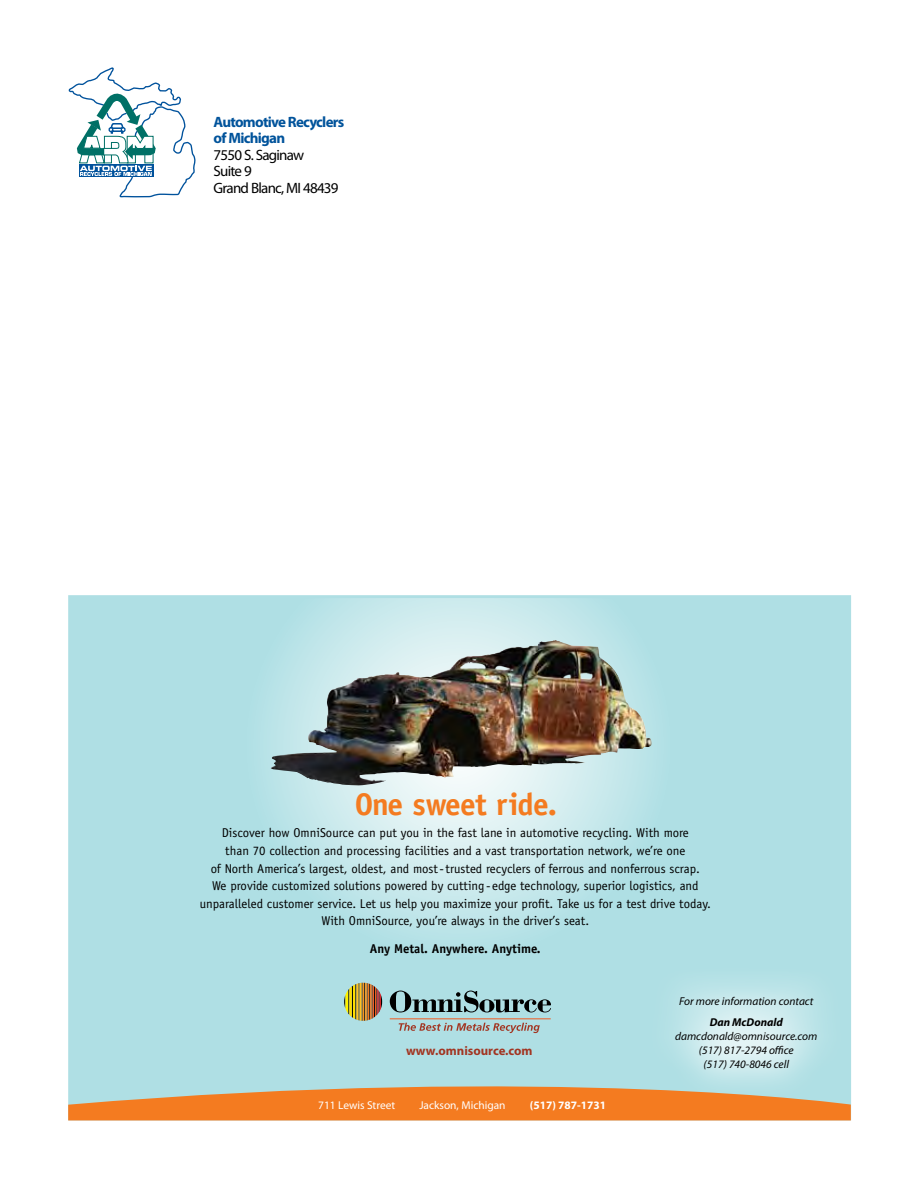
<style>
.page{position:relative;width:918px;height:1188px;background:#fff}
.page>*{position:absolute;margin:0;border:0;box-sizing:border-box;transform-origin:0 0}
.t1{font:700 31.35px "Officina Sans";letter-spacing:-.02em;color:#f47b20}
.t2{font:15px/16.5px "Myriad Pro";letter-spacing:-.05em;color:#000}
.t3{font:700 15px/16.5px "Myriad Pro";letter-spacing:-.05em;color:#00539b}
.t4{font:12.75px/17.5px "Officina Sans";color:#000;text-align:center}
.t5{font:700 12.75px "Officina Sans";color:#000}
.t6{font:700 12.75px "Myriad Pro";color:#a23522}
.t7{font:italic 11.4px/14.2px "Myriad Pro";color:#000;text-align:center}
.t8{font:11.4px "Myriad Pro";color:#fff}
.t9{font:700 11.4px "Myriad Pro";color:#fff}
.t10{font:11.4px "Myriad MM It 700 600";color:#000}
</style>
<div class="page">
<svg style="left:69px;top:67px;width:127px;height:130px"></svg>
<svg style="left:72px;top:599px;width:775px;height:465px;background:#b3dce0"></svg>
<svg style="left:645px;top:965px;width:203px;height:99px;background:#c0e5e9"></svg>
<img style="left:272px;top:640px;width:283px;height:124px">
<svg style="left:68px;top:1064px;width:783px;height:56px;background:#d2ae83"></svg>
<hr style="left:390px;top:1018px;width:161px;height:1px;background:#f15a22">
<svg style="left:344px;top:983px;width:38px;height:38px"></svg>
<svg style="left:390px;top:991px;width:161px;height:21px;background:#739396"></svg>
<svg style="left:399px;top:1023px;width:141px;height:10px"></svg>
<p class="t3" style="left:214px;top:114px;width:132px">Automotive Recyclers of Michigan</p>
<p class="t2" style="left:214px;top:147px;width:127px">7550 S. Saginaw<br>Suite 9<br>Grand Blanc, MI 48439</p>
<h1 class="t1" style="left:355px;top:785px;width:204px">One sweet ride.</h1>
<p class="t4" style="left:200px;top:824px;width:513px">Discover how OmniSource can put you in the fast lane in automotive recycling. With more<br>than 70 collection and processing facilities and a vast transportation network, we’re one<br>of North America’s largest, oldest, and most-trusted recyclers of ferrous and nonferrous scrap.<br>We provide customized solutions powered by cutting-edge technology, superior logistics, and unparalleled customer service. Let us help you maximize your profit. Take us for a test drive today.<br>With OmniSource, you’re always in the driver’s seat.</p>
<p class="t5" style="left:370px;top:940px;width:172px">Any Metal. Anywhere. Anytime.</p>
<p class="t6" style="left:406px;top:1043px;width:128px">www.omnisource.com</p>
<p class="t8" style="left:318px;top:1098px;width:79px">711 Lewis Street</p>
<p class="t8" style="left:419px;top:1098px;width:88px">Jackson, Michigan</p>
<p class="t9" style="left:530px;top:1098px;width:78px">(517) 787-1731</p>
<p class="t7" style="left:679px;top:994px;width:136px">For more information contact</p>
<p class="t10" style="left:710px;top:1016px;width:75px">Dan McDonald</p>
<p class="t7" style="left:675px;top:1029px;width:144px">damcdonald@omnisource.com (517) 817-2794 office<br>(517) 740-8046 cell</p>
</div>
